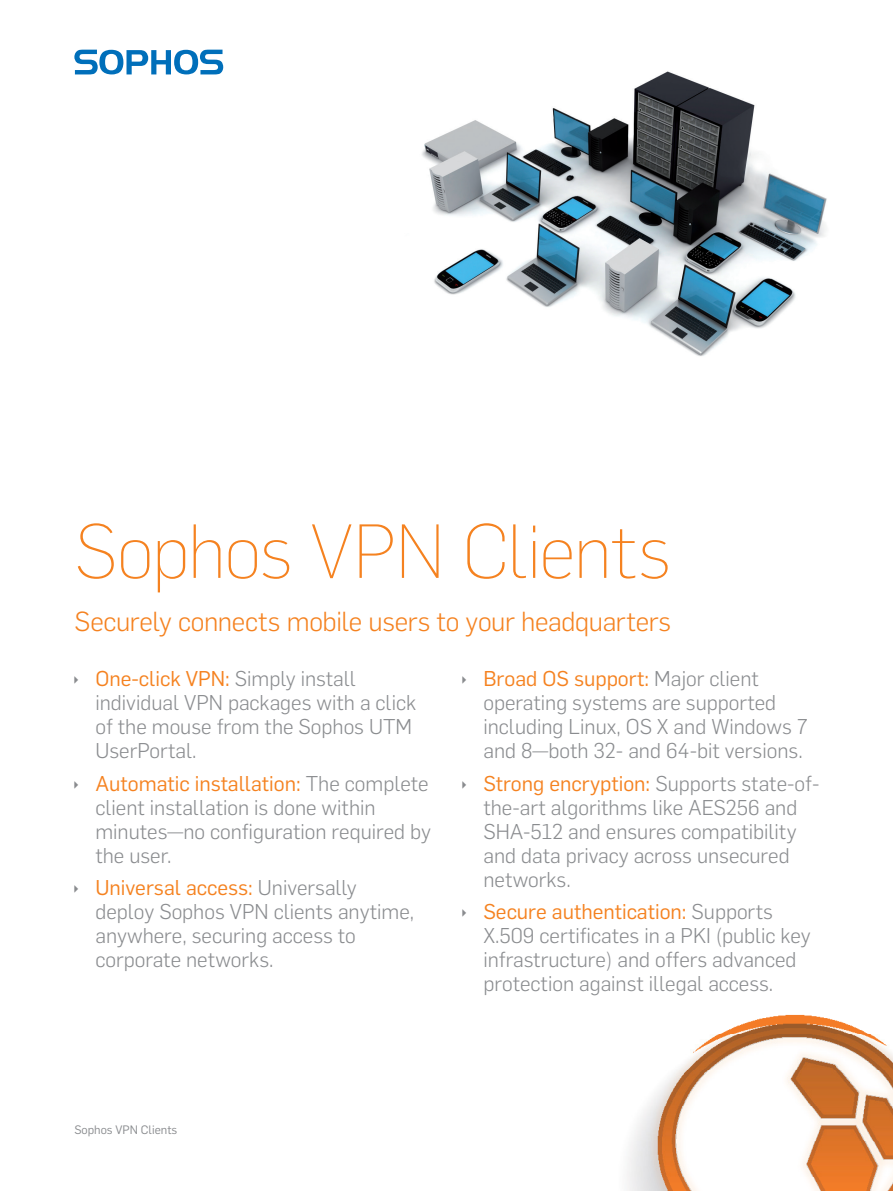
<style>
.page{position:relative;width:893px;height:1191px;background:#fff}
.page>*{position:absolute;margin:0;border:0;box-sizing:border-box;transform-origin:0 0}
.Front_Cover_Title{font:200 75px "Flama";letter-spacing:-.02em;color:#f58220}
.Front_Cover_Title-2{font:300 27px "Flama";letter-spacing:-.01em;color:#f58220}
.t1{font:300 21px/24px "Flama";color:#8a8c8f}
.t2{font:12px "Flama";color:#8a8c8f}
.s1{font-weight:400;color:#f58220}
</style>
<div class="page">
<svg style="left:74px;top:50px;width:149px;height:24px"></svg>
<img style="left:627px;top:1014px;width:266px;height:177px">
<img style="left:422px;top:71px;width:405px;height:285px">
<p class="Front_Cover_Title" style="left:74px;top:502px;width:598px">Sophos VPN Clients</p>
<p class="Front_Cover_Title-2" style="left:74px;top:603px;width:598px">Securely connects mobile users to your headquarters</p>
<p class="t1" style="left:95px;top:665px;width:322px"><span class="s1">One-click VPN:</span> Simply install individual VPN packages with a click of the mouse from the Sophos UTM<br>UserPortal.</p>
<p class="t1" style="left:95px;top:770px;width:337px"><span class="s1">Automatic installation:</span> The complete client installation is done within minutes—no configuration required by the user.</p>
<p class="t1" style="left:95px;top:874px;width:320px"><span class="s1">Universal access:</span> Universally deploy Sophos VPN clients anytime, anywhere, securing access to corporate networks.</p>
<p class="t1" style="left:483px;top:665px;width:326px"><span class="s1">Broad OS support:</span> Major client operating systems are supported including Linux, OS X and Windows 7 and 8—both 32- and 64-bit versions.</p>
<p class="t1" style="left:483px;top:770px;width:337px"><span class="s1">Strong encryption:</span> Supports state-of&shy;the-art algorithms like AES256 and<br>SHA-512 and ensures compatibility and data privacy across unsecured networks.</p>
<p class="t1" style="left:483px;top:898px;width:329px"><span class="s1">Secure authentication:</span> Supports X.509 certificates in a PKI (public key infrastructure) and offers advanced protection against illegal access.</p>
<p class="t2" style="left:74px;top:1121px;width:104px">Sophos VPN Clients</p>
</div>
